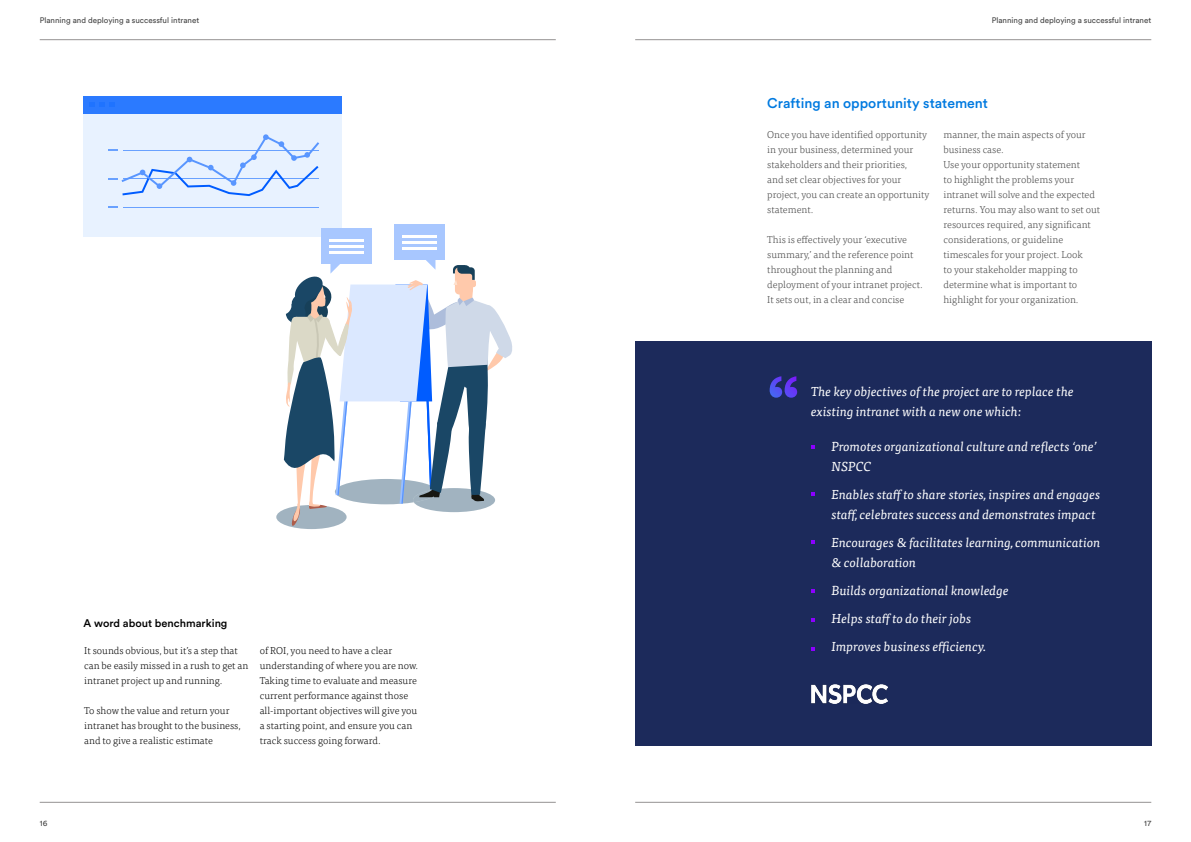
<style>
.page{position:relative;width:1191px;height:842px;background:#fff}
.page>*{position:absolute;margin:0;border:0;box-sizing:border-box;transform-origin:0 0}
.t1{font:700 76px "Circular Std";color:#fff}
.t2{font:500 14px "Circular Std";color:#007ae0}
.t3{font:italic 13px/20px "Tisa OT";color:#fff}
.t4{font:500 11px "Circular Std";color:#000}
.t5{font:300 10px/15px "Tisa OT";color:#444}
.t6{font:300 10px/15px "Tisa OT";color:#000}
.t7{font:8px "Circular Std";color:#444}
</style>
<div class="page">
<hr style="left:40px;top:40px;width:516px;height:1px;background:#959292">
<hr style="left:40px;top:802px;width:516px;height:1px;background:#959292">
<hr style="left:635px;top:40px;width:516px;height:1px;background:#959292">
<hr style="left:635px;top:802px;width:516px;height:1px;background:#959292">
<div style="left:635px;top:342px;width:516px;height:404px;background:#1c2a5b"></div>
<div style="left:84px;top:96px;width:258px;height:141px;background:#e8f2ff"></div>
<div style="left:84px;top:96px;width:258px;height:18px;background:#2b7aff"></div>
<svg style="left:89px;top:103px;width:25px;height:4px"></svg>
<hr style="left:123px;top:207px;width:196px;height:1px;background:#69a1ff">
<svg style="left:108px;top:206px;width:9px;height:2px"></svg>
<svg style="left:108px;top:134px;width:211px;height:62px"></svg>
<svg style="left:276px;top:505px;width:70px;height:24px"></svg>
<div style="left:394px;top:225px;width:50px;height:35px;background:#a8c7ff"></div>
<hr style="left:402px;top:236px;width:34px;height:2px;background:#fff">
<hr style="left:402px;top:241px;width:34px;height:3px;background:#fff">
<hr style="left:402px;top:247px;width:34px;height:2px;background:#fff">
<div style="left:322px;top:229px;width:50px;height:35px;background:#a8c7ff"></div>
<hr style="left:330px;top:239px;width:34px;height:3px;background:#fff">
<hr style="left:330px;top:245px;width:34px;height:2px;background:#fff">
<hr style="left:330px;top:251px;width:34px;height:2px;background:#fff">
<svg style="left:284px;top:254px;width:228px;height:272px"></svg>
<svg style="left:811px;top:445px;width:4px;height:4px"></svg>
<svg style="left:811px;top:540px;width:4px;height:4px"></svg>
<svg style="left:811px;top:589px;width:4px;height:4px"></svg>
<svg style="left:811px;top:618px;width:4px;height:4px"></svg>
<svg style="left:811px;top:647px;width:4px;height:4px"></svg>
<svg style="left:811px;top:492px;width:4px;height:4px"></svg>
<img style="left:811px;top:684px;width:76px;height:19px">
<p class="t7" style="left:40px;top:16px;width:161px">Planning and deploying a successful intranet</p>
<p class="t7" style="left:991px;top:16px;width:161px">Planning and deploying a successful intranet</p>
<h2 class="t2" style="left:767px;top:94px;width:222px">Crafting an opportunity statement</h2>
<p class="t5" style="left:767px;top:128px;width:164px">Once you have identified opportunity in your business, determined your stakeholders and their priorities,<br>and set clear objectives for your project, you can create an opportunity statement.</p>
<p class="t5" style="left:767px;top:233px;width:157px">This is effectively your ‘executive summary,’ and the reference point throughout the planning and deployment of your intranet project.<br>It sets out, in a clear and concise</p>
<p class="t5" style="left:943px;top:128px;width:158px">manner, the main aspects of your business case.<br>Use your opportunity statement<br>to highlight the problems your intranet will solve and the expected returns. You may also want to set out resources required, any significant considerations, or guideline timescales for your project. Look<br>to your stakeholder mapping to determine what is important to highlight for your organization.</p>
<p class="t4" style="left:84px;top:616px;width:145px">A word about benchmarking</p>
<p class="t6" style="left:84px;top:643px;width:166px">It sounds obvious, but it’s a step that can be easily missed in a rush to get an intranet project up and running.</p>
<p class="t6" style="left:84px;top:703px;width:158px">To show the value and return your intranet has brought to the business, and to give a realistic estimate</p>
<p class="t6" style="left:260px;top:643px;width:160px">of ROI, you need to have a clear understanding of where you are now.<br>Taking time to evaluate and measure current performance against those all-important objectives will give you a starting point, and ensure you can track success going forward.</p>
<h1 class="t1" style="left:767px;top:355px;width:34px">“</h1>
<h3 class="t3" style="left:811px;top:381px;width:264px">The key objectives of the project are to replace the</h3>
<h3 class="t3" style="left:811px;top:401px;width:211px">existing intranet with a new one which:</h3>
<h3 class="t3" style="left:831px;top:437px;width:267px">Promotes organizational culture and reflects ‘one’<br>NSPCC</h3>
<h3 class="t3" style="left:831px;top:485px;width:270px">Enables staff to share stories, inspires and engages staff, celebrates success and demonstrates impact</h3>
<h3 class="t3" style="left:831px;top:533px;width:270px">Encourages &amp; facilitates learning, communication &amp; collaboration</h3>
<h3 class="t3" style="left:831px;top:577px;width:179px;line-height:28px">Builds organizational knowledge<br>Helps staff to do their jobs<br>Improves business efficiency.</h3>
<p class="t7" style="left:40px;top:818px;width:9px">16</p>
<p class="t7" style="left:1144px;top:818px;width:9px">17</p>
</div>
